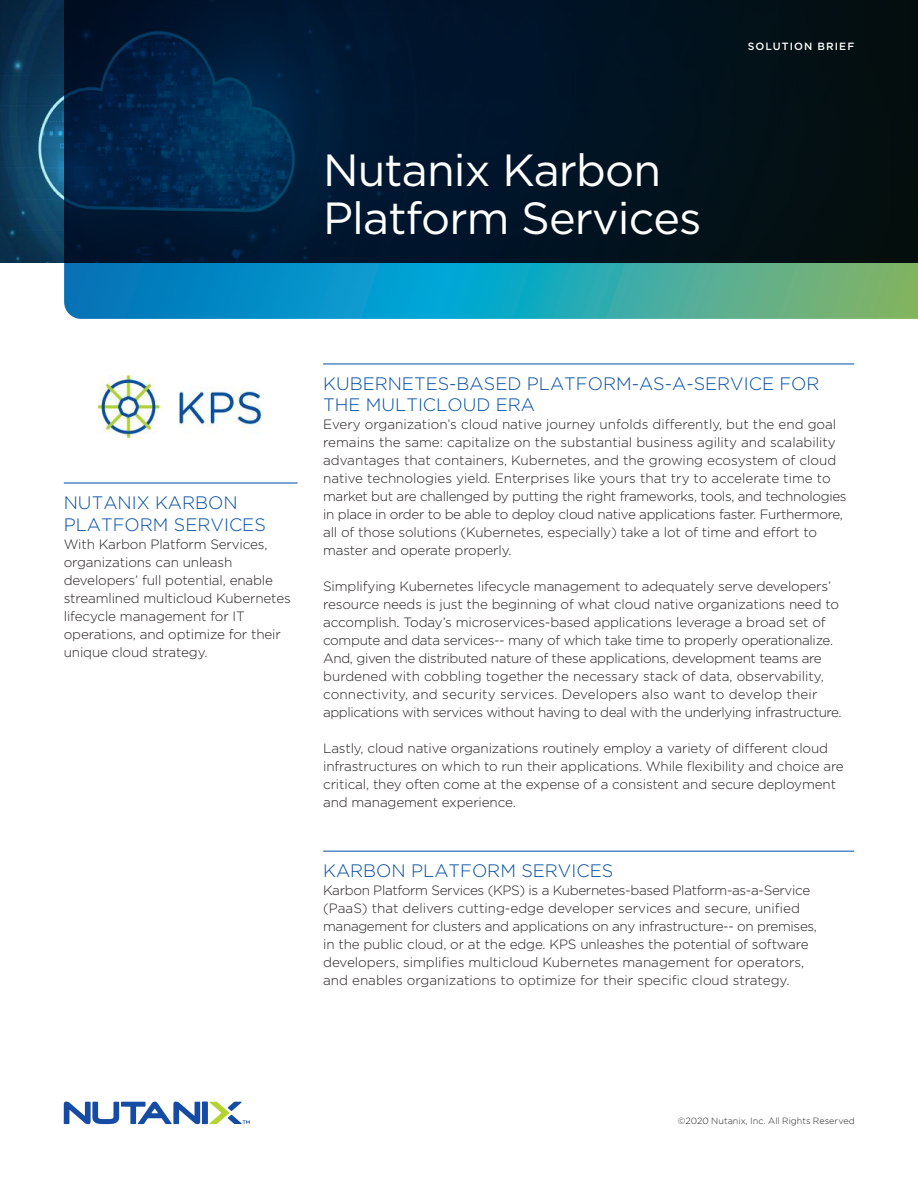
<style>
.page{position:relative;width:918px;height:1188px;background:#fff}
.page>*{position:absolute;margin:0;border:0;box-sizing:border-box;transform-origin:0 0}
.t1{font:45px/48px "Gotham";letter-spacing:-.02em;color:#fff}
.t2{font:300 18px/21.6px "Gotham";color:#034ea2}
.t3{font:300 13.5px/18px "Gotham";letter-spacing:-.01em;color:#241f1f}
.t4{font:500 10.5px "Gotham";letter-spacing:.1em;color:#fff}
.t5{font:300 9px "Gotham";letter-spacing:.005em;color:#241f1f}
</style>
<div class="page">
<img style="left:0;top:0;width:64px;height:262px">
<svg style="left:210px;top:1102px;width:40px;height:22px"></svg>
<div style="left:202px;top:1102px;width:6px;height:22px;background:#154ba3"></div>
<svg style="left:64px;top:1102px;width:136px;height:22px"></svg>
<svg style="left:64px;top:0;width:854px;height:319px;background:#082e41"></svg>
<hr style="left:323px;top:364px;width:531px;height:1px;background:#034ea2">
<hr style="left:323px;top:851px;width:531px;height:1px;background:#034ea2">
<hr style="left:64px;top:483px;width:234px;height:1px;background:#034ea2">
<img style="left:98px;top:375px;width:165px;height:62px">
<h1 class="t1" style="left:323px;top:145px;width:380px">Nutanix Karbon<br>Platform Services</h1>
<p class="t4" style="left:748px;top:39px;width:108px">SOLUTION BRIEF</p>
<h2 class="t2" style="left:64px;top:491px;width:204px">NUTANIX KARBON<br>PLATFORM SERVICES</h2>
<p class="t3" style="left:64px;top:534px;width:229px">With Karbon Platform Services, organizations can unleash developers’ full potential, enable streamlined multicloud Kubernetes lifecycle management for IT operations, and optimize for their unique cloud strategy.</p>
<h2 class="t2" style="left:323px;top:372px;width:498px">KUBERNETES-BASED PLATFORM-AS-A-SERVICE FOR<br>THE MULTICLOUD ERA</h2>
<p class="t3" style="left:323px;top:415px;width:525px">Every organization’s cloud native journey unfolds differently, but the end goal remains the same: capitalize on the substantial business agility and scalability advantages that containers, Kubernetes, and the growing ecosystem of cloud native technologies yield. Enterprises like yours that try to accelerate time to market but are challenged by putting the right frameworks, tools, and technologies in place in order to be able to deploy cloud native applications faster. Furthermore, all of those solutions (Kubernetes, especially) take a lot of time and effort to master and operate properly.</p>
<p class="t3" style="left:323px;top:577px;width:520px">Simplifying Kubernetes lifecycle management to adequately serve developers’ resource needs is just the beginning of what cloud native organizations need to accomplish. Today’s microservices-based applications leverage a broad set of compute and data services-- many of which take time to properly operationalize.<br>And, given the distributed nature of these applications, development teams are burdened with cobbling together the necessary stack of data, observability, connectivity, and security services. Developers also want to develop their applications with services without having to deal with the underlying infrastructure.</p>
<p class="t3" style="left:323px;top:739px;width:522px">Lastly, cloud native organizations routinely employ a variety of different cloud infrastructures on which to run their applications. While flexibility and choice are critical, they often come at the expense of a consistent and secure deployment and management experience.</p>
<h2 class="t2" style="left:323px;top:859px;width:292px">KARBON PLATFORM SERVICES</h2>
<p class="t3" style="left:323px;top:881px;width:495px">Karbon Platform Services (KPS) is a Kubernetes-based Platform-as-a-Service (PaaS) that delivers cutting-edge developer services and secure, unified management for clusters and applications on any infrastructure-- on premises, in the public cloud, or at the edge. KPS unleashes the potential of software developers, simplifies multicloud Kubernetes management for operators, and enables organizations to optimize for their specific cloud strategy.</p>
<p class="t5" style="left:678px;top:1115px;width:179px">©2020 Nutanix, Inc. All Rights Reserved</p>
</div>
